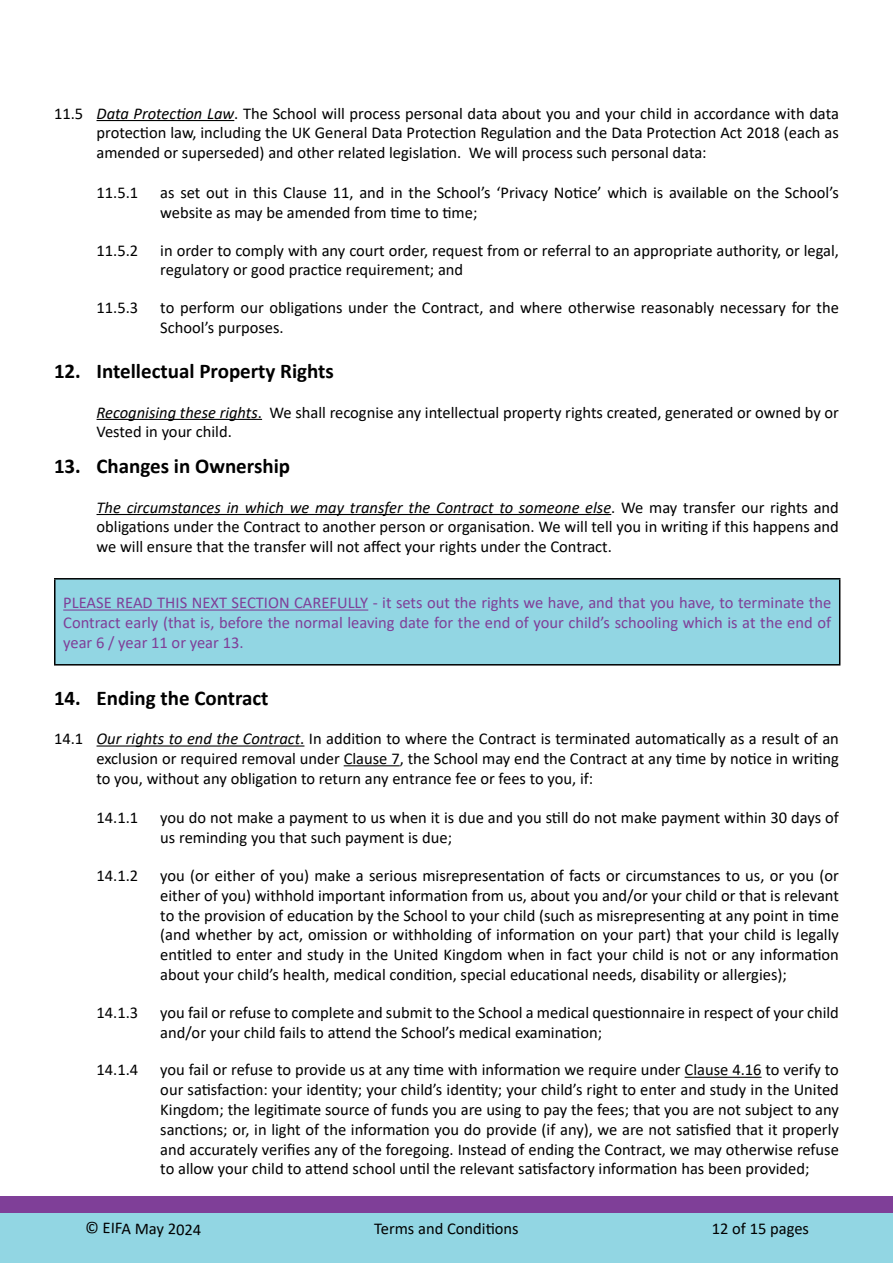
<style>
.page{position:relative;width:893px;height:1263px;background:#fff}
.page>*{position:absolute;margin:0;border:0;box-sizing:border-box;transform-origin:0 0}
.t1{font:700 21px "Calibri";color:#000}
.t2{font:16.5px/19.8px "Calibri";color:#000}
.t3{font:16.5px/19.8px "Calibri";color:#7f3f98;text-align:justify}
.s1{font-style:italic}
</style>
<div class="page">
<div style="left:0;top:1213px;width:893px;height:50px;background:#92d6e3"></div>
<div style="left:0;top:1196px;width:893px;height:17px;background:#7f3f98"></div>
<hr style="left:97px;top:120px;width:137px;height:1px;background:#000">
<hr style="left:97px;top:419px;width:165px;height:1px;background:#000">
<hr style="left:97px;top:514px;width:514px;height:1px;background:#000">
<hr style="left:97px;top:745px;width:207px;height:1px;background:#000">
<hr style="left:344px;top:765px;width:56px;height:1px;background:#000">
<hr style="left:685px;top:1077px;width:77px;height:1px;background:#000">
<div style="left:55px;top:579px;width:785px;height:86px;background:#92d6e3"></div>
<hr style="left:54px;top:578px;width:786px;height:1px;background:#000">
<hr style="left:54px;top:579px;width:2px;height:85px;background:#000">
<hr style="left:839px;top:579px;width:1px;height:85px;background:#000">
<hr style="left:54px;top:664px;width:786px;height:1px;background:#000">
<hr style="left:63px;top:609px;width:305px;height:2px;background:#7f3f98">
<p class="t2" style="left:97px;top:103px;width:744px;text-align:justify;text-indent:-43px">11.5 <span class="s1">Data Protection Law</span>. The School will process personal data about you and your child in accordance with data protection law, including the UK General Data Protection Regulation and the Data Protection Act 2018 (each as amended or superseded) and other related legislation. We will process such personal data:</p>
<p class="t2" style="left:97px;top:182px;width:43px">11.5.1</p>
<p class="t2" style="left:160px;top:182px;width:680px">as set out in this Clause 11, and in the School’s ‘Privacy Notice’ which is available on the School’s website as may be amended from time to time;</p>
<p class="t2" style="left:97px;top:240px;width:43px">11.5.2</p>
<p class="t2" style="left:160px;top:240px;width:680px">in order to comply with any court order, request from or referral to an appropriate authority, or legal, regulatory or good practice requirement; and</p>
<p class="t2" style="left:97px;top:297px;width:43px">11.5.3</p>
<p class="t2" style="left:160px;top:297px;width:680px">to perform our obligations under the Contract, and where otherwise reasonably necessary for the<br>School’s purposes.</p>
<p class="t1" style="left:54px;top:356px;width:281px">12. Intellectual Property Rights</p>
<p class="t2" style="left:97px;top:402px;width:744px"><span class="s1">Recognising these rights</span>. We shall recognise any intellectual property rights created, generated or owned by or<br>Vested in your child.</p>
<p class="t1" style="left:54px;top:451px;width:238px">13. Changes in Ownership</p>
<p class="t2" style="left:97px;top:497px;width:744px;text-align:justify"><span class="s1">The circumstances in which we may transfer the Contract to someone else</span>. We may transfer our rights and obligations under the Contract to another person or organisation. We will tell you in writing if this happens and we will ensure that the transfer will not affect your rights under the Contract.</p>
<p class="t3" style="left:63px;top:592px;width:769px">PLEASE READ THIS NEXT SECTION CAREFULLY - it sets out the rights we have, and that you have, to terminate the Contract early (that is, before the normal leaving date for the end of your child’s schooling which is at the end of year 6 / year 11 or year 13.</p>
<p class="t1" style="left:54px;top:683px;width:216px">14. Ending the Contract</p>
<p class="t2" style="left:97px;top:728px;width:744px;text-align:justify;text-indent:-43px">14.1 <span class="s1">Our rights to end the Contract</span>. In addition to where the Contract is terminated automatically as a result of an exclusion or required removal under Clause 7, the School may end the Contract at any time by notice in writing to you, without any obligation to return any entrance fee or fees to you, if:</p>
<p class="t2" style="left:97px;top:807px;width:43px">14.1.1</p>
<p class="t2" style="left:160px;top:807px;width:680px">you do not make a payment to us when it is due and you still do not make payment within 30 days of us reminding you that such payment is due;</p>
<p class="t2" style="left:97px;top:865px;width:43px">14.1.2</p>
<p class="t2" style="left:160px;top:865px;width:680px;text-align:justify">you (or either of you) make a serious misrepresentation of facts or circumstances to us, or you (or either of you) withhold important information from us, about you and/or your child or that is relevant to the provision of education by the School to your child (such as misrepresenting at any point in time (and whether by act, omission or withholding of information on your part) that your child is legally entitled to enter and study in the United Kingdom when in fact your child is not or any information about your child’s health, medical condition, special educational needs, disability or allergies);</p>
<p class="t2" style="left:97px;top:1002px;width:43px">14.1.3</p>
<p class="t2" style="left:160px;top:1002px;width:680px">you fail or refuse to complete and submit to the School a medical questionnaire in respect of your child and/or your child fails to attend the School’s medical examination;</p>
<p class="t2" style="left:97px;top:1059px;width:43px">14.1.4</p>
<p class="t2" style="left:160px;top:1059px;width:680px;text-align:justify">you fail or refuse to provide us at any time with information we require under Clause 4.16 to verify to our satisfaction: your identity; your child’s identity; your child’s right to enter and study in the United Kingdom; the legitimate source of funds you are using to pay the fees; that you are not subject to any sanctions; or, in light of the information you do provide (if any), we are not satisfied that it properly and accurately verifies any of the foregoing. Instead of ending the Contract, we may otherwise refuse to allow your child to attend school until the relevant satisfactory information has been provided;</p>
<p class="t2" style="left:85px;top:1217px;width:118px;rotate:1deg">© EIFA May 2024</p>
<p class="t2" style="left:712px;top:1218px;width:99px">12 of 15 pages</p>
<p class="t2" style="left:374px;top:1218px;width:146px">Terms and Conditions</p>
</div>
